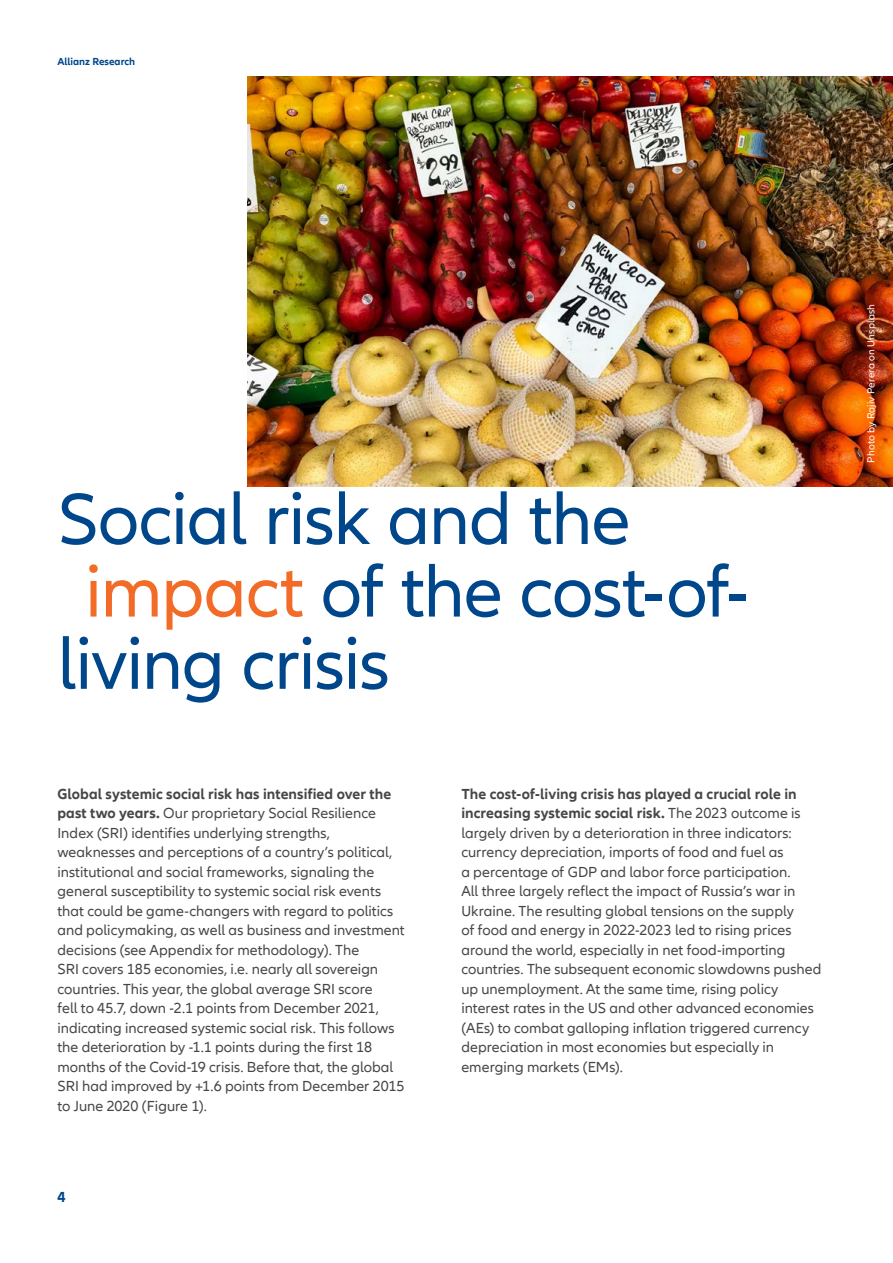
<style>
.page{position:relative;width:893px;height:1263px;background:#fff}
.page>*{position:absolute;margin:0;border:0;box-sizing:border-box;transform-origin:0 0}
.t1{font:75px "Allianz Neo";letter-spacing:-.015em;color:#00468b}
.t2{font:15px/19.5px "Allianz Neo";letter-spacing:.005em;color:#464547}
.t3{font:700 15px "Allianz Neo";color:#00468b}
.t4{font:10.5px "Allianz Neo";letter-spacing:.015em;color:#fff}
.t5{font:700 10.5px "Allianz Neo";color:#00468b}
.s1{color:#f36c27}
.s2{font-weight:700}
</style>
<div class="page">
<img style="left:248px;top:77px;width:645px;height:409px">
<p class="t5" style="left:57px;top:56px;width:79px">Allianz Research</p>
<h1 class="t1" style="left:57px;top:476px;width:575px">Social risk and the</h1>
<h1 class="t1" style="left:85px;top:549px;width:666px"><span class="s1">impact</span> of the cost-of-</h1>
<h1 class="t1" style="left:57px;top:621px;width:334px">living crisis</h1>
<p class="t2" style="left:57px;top:784px;width:349px"><span class="s2">Global systemic social risk has intensified over the past two years.</span> Our proprietary Social Resilience Index (SRI) identifies underlying strengths, weaknesses and perceptions of a country’s political, institutional and social frameworks, signaling the general susceptibility to systemic social risk events that could be game-changers with regard to politics and policymaking, as well as business and investment decisions (see Appendix for methodology). The<br>SRI covers 185 economies, i.e. nearly all sovereign countries. This year, the global average SRI score<br>fell to 45.7, down -2.1 points from December 2021, indicating increased systemic social risk. This follows the deterioration by -1.1 points during the first 18 months of the Covid-19 crisis. Before that, the global SRI had improved by +1.6 points from December 2015 to June 2020 (Figure 1).</p>
<p class="t3" style="left:57px;top:1188px;width:10px">4</p>
<p class="t2" style="left:461px;top:784px;width:362px"><span class="s2">The cost-of-living crisis has played a crucial role in increasing systemic social risk.</span> The 2023 outcome is largely driven by a deterioration in three indicators: currency depreciation, imports of food and fuel as<br>a percentage of GDP and labor force participation.<br>All three largely reflect the impact of Russia’s war in Ukraine. The resulting global tensions on the supply<br>of food and energy in 2022-2023 led to rising prices around the world, especially in net food-importing countries. The subsequent economic slowdowns pushed up unemployment. At the same time, rising policy interest rates in the US and other advanced economies (AEs) to combat galloping inflation triggered currency depreciation in most economies but especially in emerging markets (EMs).</p>
<p class="t4" style="left:865px;top:463px;width:160px;rotate:-90deg">Photo by Rajiv Perera on Unsplash</p>
</div>
